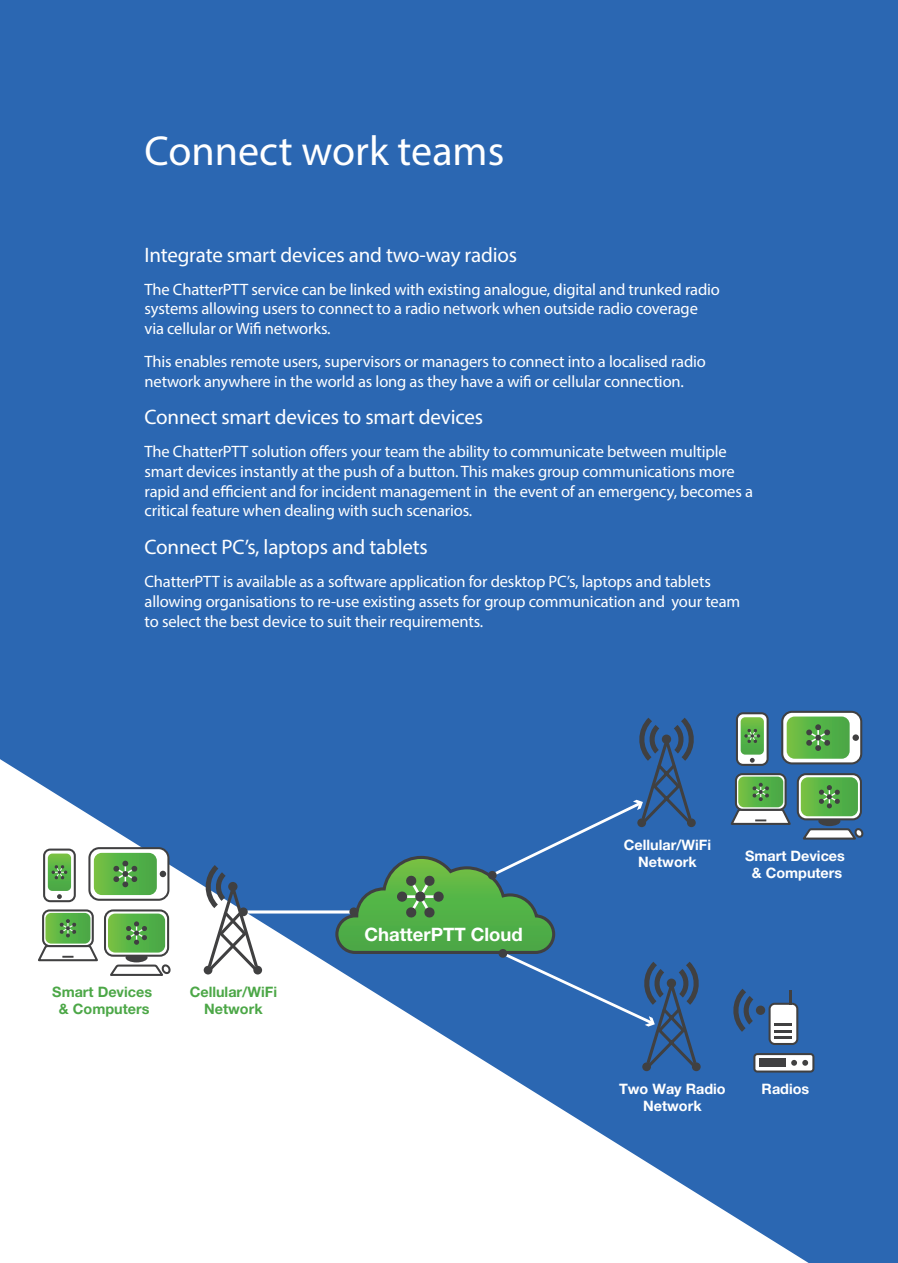
<style>
.page{position:relative;width:898px;height:1263px;background:#fff}
.page>*{position:absolute;margin:0;border:0;box-sizing:border-box;transform-origin:0 0}
.Heading_white{font:42px "Myriad Pro";color:#fff}
.Body_Copy{font:21px "Myriad Pro";letter-spacing:-.01em;color:#fff}
.t1{font:700 18.45px "Helvetica Neue LT Pro";color:#fff}
.Body_Copy-2{font:16.5px/19.8px "Myriad Pro";letter-spacing:-.01em;color:#fff}
.t2{font:700 14.4px/17.2px "Helvetica Neue LT Pro";color:#fff;text-align:center}
.t3{font:700 14.4px/17.2px "Helvetica Neue LT Pro";color:#4ca747;text-align:center}
</style>
<div class="page">
<div style="left:0;top:0;width:897px;height:1263px;background:#2b67b2"></div>
<svg style="left:0;top:759px;width:808px;height:504px;fill:#fff"></svg>
<hr style="left:242px;top:910px;width:287px;height:3px;background:#fff">
<div style="left:253px;top:966px;width:9px;height:8px;background:#404041;border-radius:50%"></div>
<svg style="left:202px;top:865px;width:58px;height:109px"></svg>
<div style="left:228px;top:882px;width:9px;height:9px;background:#404041;border-radius:50%"></div>
<div style="left:125px;top:952px;width:22px;height:10px;background:#404041;border-radius:50%"></div>
<div style="left:43px;top:848px;width:33px;height:54px;border:2px solid #404041;border-radius:6px"></div>
<svg style="left:48px;top:853px;width:23px;height:46px"></svg>
<svg style="left:89px;top:848px;width:79px;height:52px"></svg>
<div style="left:88px;top:847px;width:81px;height:54px;border:2px solid #404041;border-radius:10px"></div>
<svg style="left:94px;top:853px;width:72px;height:42px;background:#70b660"></svg>
<svg style="left:105px;top:910px;width:63px;height:46px"></svg>
<div style="left:104px;top:909px;width:65px;height:48px;border:2px solid #404041;border-radius:8px"></div>
<svg style="left:108px;top:913px;width:57px;height:39px;background:#60af4e"></svg>
<svg style="left:107px;top:962px;width:65px;height:16px"></svg>
<svg style="left:43px;top:910px;width:50px;height:36px"></svg>
<div style="left:42px;top:909px;width:52px;height:38px;border:2px solid #404041;border-radius:6px"></div>
<svg style="left:38px;top:913px;width:62px;height:50px;background:#9cc094"></svg>
<div style="left:769px;top:1004px;width:28px;height:40px;background:#fff;border-radius:5px"></div>
<div style="left:768px;top:1003px;width:30px;height:42px;border:2px solid #404041;border-radius:5px"></div>
<svg style="left:730px;top:989px;width:23px;height:43px"></svg>
<svg style="left:755px;top:1005px;width:10px;height:10px"></svg>
<hr style="left:774px;top:1023px;width:17px;height:3px;background:#404041">
<hr style="left:774px;top:1029px;width:17px;height:3px;background:#404041">
<hr style="left:774px;top:1036px;width:17px;height:3px;background:#404041">
<svg style="left:789px;top:990px;width:2px;height:14px"></svg>
<div style="left:754px;top:1054px;width:59px;height:17px;background:#fff;border-radius:3px"></div>
<div style="left:753px;top:1053px;width:61px;height:19px;border:2px solid #404041;border-radius:3px"></div>
<div style="left:759px;top:1058px;width:26px;height:9px;background:#404041"></div>
<svg style="left:791px;top:1060px;width:5px;height:6px"></svg>
<svg style="left:802px;top:1060px;width:5px;height:6px"></svg>
<div style="left:818px;top:816px;width:22px;height:10px;background:#404041;border-radius:50%"></div>
<svg style="left:736px;top:713px;width:31px;height:52px"></svg>
<div style="left:735px;top:712px;width:33px;height:54px;border:2px solid #404041;border-radius:6px"></div>
<svg style="left:740px;top:717px;width:23px;height:46px"></svg>
<div style="left:782px;top:712px;width:78px;height:51px;background:#fff;border-radius:10px"></div>
<div style="left:781px;top:711px;width:80px;height:53px;border:2px solid #404041;border-radius:10px"></div>
<svg style="left:786px;top:716px;width:63px;height:43px;background:#62b051"></svg>
<div style="left:852px;top:734px;width:6px;height:7px;background:#404041;border-radius:50%"></div>
<svg style="left:797px;top:774px;width:63px;height:45px"></svg>
<div style="left:796px;top:773px;width:65px;height:47px;border:2px solid #404041;border-radius:8px"></div>
<svg style="left:800px;top:777px;width:57px;height:39px;background:#60b04e"></svg>
<svg style="left:799px;top:826px;width:64px;height:15px"></svg>
<div style="left:734px;top:773px;width:52px;height:38px;border:2px solid #404041;border-radius:6px"></div>
<svg style="left:728px;top:776px;width:64px;height:51px"></svg>
<svg style="left:333px;top:718px;width:368px;height:353px"></svg>
<p class="Heading_white" style="left:144px;top:125px;width:361px">Connect work teams</p>
<p class="Body_Copy" style="left:144px;top:242px;width:374px">Integrate smart devices and two-way radios</p>
<p class="Body_Copy-2" style="left:144px;top:279px;width:576px">The ChatterPTT service can be linked with existing analogue, digital and trunked radio systems allowing users to connect to a radio network when outside radio coverage via cellular or Wifi networks.</p>
<p class="Body_Copy-2" style="left:144px;top:351px;width:562px">This enables remote users, supervisors or managers to connect into a localised radio network anywhere in the world as long as they have a wifi or cellular connection.</p>
<p class="Body_Copy" style="left:144px;top:404px;width:340px">Connect smart devices to smart devices</p>
<p class="Body_Copy-2" style="left:144px;top:441px;width:609px">The ChatterPTT solution offers your team the ability to communicate between multiple smart devices instantly at the push of a button. This makes group communications more rapid and efficient and for incident management in the event of an emergency, becomes a critical feature when dealing with such scenarios.</p>
<p class="Body_Copy" style="left:144px;top:534px;width:285px">Connect PC’s, laptops and tablets</p>
<p class="Body_Copy-2" style="left:144px;top:571px;width:597px">ChatterPTT is available as a software application for desktop PC’s, laptops and tablets allowing organisations to re-use existing assets for group communication and your team to select the best device to suit their requirements.</p>
<p class="t3" style="left:52px;top:983px;width:101px">Smart Devices &amp; Computers</p>
<p class="t3" style="left:190px;top:983px;width:89px">Cellular/WiFi<br>Network</p>
<p class="t1" style="left:364px;top:922px;width:160px">ChatterPTT Cloud</p>
<p class="t2" style="left:623px;top:835px;width:89px">Cellular/WiFi<br>Network</p>
<p class="t2" style="left:744px;top:846px;width:101px">Smart Devices &amp; Computers</p>
<p class="t2" style="left:619px;top:1079px;width:108px">Two Way Radio<br>Network</p>
<p class="t2" style="left:761px;top:1079px;width:49px">Radios</p>
</div>
